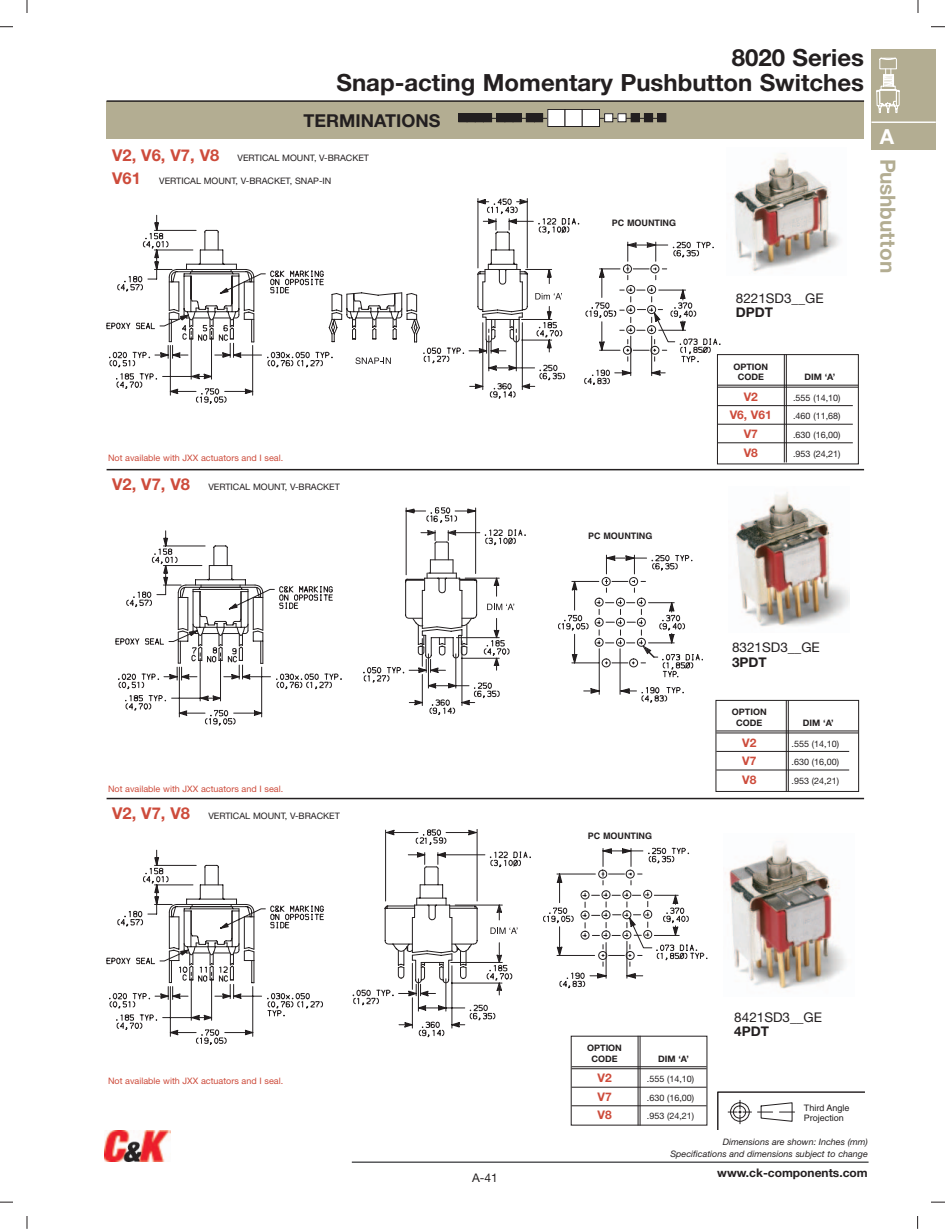
<style>
.page{position:relative;width:945px;height:1229px;background:#fff}
.page>*{position:absolute;margin:0;border:0;box-sizing:border-box;transform-origin:0 0}
.t1{font:700 23.7px/25.2px "Helvetica Neue";color:#231f20;text-align:right}
.t2{font:700 21px "Helvetica Neue";color:#b3ad92}
.t3{font:700 20.7px "Helvetica Neue";color:#fff}
.t4{font:700 17.85px "Helvetica Neue";color:#231f20}
.t5{font:13.35px "Helvetica Neue";color:#231f20}
.t6{font:700 13.35px "Helvetica Neue";color:#231f20}
.t7{font:700 11.85px "Helvetica Neue";color:#cd4b3b}
.t8{font:700 11.85px "Helvetica Neue";color:#231f20}
.t9{font:11.85px "Helvetica Neue";color:#231f20}
.t10{font:8.85px "Helvetica Neue";color:#231f20}
.t11{font:8.85px "Helvetica Neue";color:#cd4b3b}
.t12{font:italic 8.85px/11.9px "Helvetica Neue";color:#231f20;text-align:right}
.t13{font:700 8.85px/10.4px "Helvetica Neue";color:#231f20;text-align:center}
.t14{font:700 8.85px "Helvetica";color:#231f20}
.t15{font:8.85px/10.6px "Helvetica";color:#231f20}
.s1{font-weight:700;font-size:16.35px;color:#cd4b3b}
</style>
<div class="page">
<hr style="left:352px;top:1161px;width:517px;height:1px;background:#57585a">
<svg style="left:0;top:0;width:28px;height:27px"></svg>
<svg style="left:0;top:1201px;width:28px;height:27px"></svg>
<svg style="left:917px;top:1201px;width:28px;height:27px"></svg>
<svg style="left:918px;top:0;width:27px;height:27px"></svg>
<div style="left:14px;top:13px;width:26px;height:27px;background:#fff"></div>
<div style="left:904px;top:13px;width:28px;height:27px;background:#fff"></div>
<div style="left:14px;top:1188px;width:26px;height:27px;background:#fff"></div>
<div style="left:904px;top:1188px;width:28px;height:27px;background:#fff"></div>
<div style="left:872px;top:49px;width:64px;height:101px;background:#b3ad92"></div>
<hr style="left:872px;top:121px;width:64px;height:2px;background:#fff">
<svg style="left:876px;top:57px;width:24px;height:56px"></svg>
<img style="left:104px;top:1130px;width:67px;height:32px">
<svg style="left:717px;top:1091px;width:147px;height:38px"></svg>
<div style="left:107px;top:101px;width:757px;height:37px;background:#b3ad92"></div>
<div style="left:459px;top:114px;width:8px;height:8px;background:#231f20"></div>
<div style="left:459px;top:113px;width:8px;height:9px;border:1px solid #231f20"></div>
<div style="left:467px;top:114px;width:8px;height:8px;background:#231f20"></div>
<div style="left:467px;top:113px;width:9px;height:9px;border:1px solid #231f20"></div>
<div style="left:475px;top:114px;width:8px;height:8px;background:#231f20"></div>
<div style="left:475px;top:113px;width:9px;height:9px;border:1px solid #231f20"></div>
<div style="left:483px;top:114px;width:9px;height:8px;background:#231f20"></div>
<div style="left:483px;top:113px;width:9px;height:9px;border:1px solid #231f20"></div>
<div style="left:497px;top:114px;width:8px;height:8px;background:#231f20"></div>
<div style="left:496px;top:113px;width:9px;height:9px;border:1px solid #231f20"></div>
<div style="left:505px;top:114px;width:8px;height:8px;background:#231f20"></div>
<div style="left:505px;top:113px;width:8px;height:9px;border:1px solid #231f20"></div>
<div style="left:513px;top:114px;width:8px;height:8px;background:#231f20"></div>
<div style="left:513px;top:113px;width:9px;height:9px;border:1px solid #231f20"></div>
<div style="left:526px;top:114px;width:8px;height:8px;background:#231f20"></div>
<div style="left:526px;top:113px;width:9px;height:9px;border:1px solid #231f20"></div>
<div style="left:534px;top:114px;width:9px;height:8px;background:#231f20"></div>
<div style="left:534px;top:113px;width:9px;height:9px;border:1px solid #231f20"></div>
<div style="left:548px;top:109px;width:17px;height:17px;background:#fff"></div>
<div style="left:547px;top:109px;width:18px;height:18px;border:1px solid #231f20"></div>
<div style="left:565px;top:109px;width:17px;height:17px;background:#fff"></div>
<div style="left:565px;top:109px;width:18px;height:18px;border:1px solid #231f20"></div>
<div style="left:582px;top:109px;width:18px;height:17px;background:#fff"></div>
<div style="left:582px;top:109px;width:18px;height:18px;border:1px solid #231f20"></div>
<div style="left:605px;top:114px;width:8px;height:8px;background:#fff"></div>
<div style="left:604px;top:113px;width:9px;height:9px;border:1px solid #231f20"></div>
<div style="left:618px;top:114px;width:8px;height:8px;background:#fff"></div>
<div style="left:618px;top:113px;width:8px;height:9px;border:1px solid #231f20"></div>
<div style="left:631px;top:114px;width:8px;height:8px;background:#231f20"></div>
<div style="left:631px;top:113px;width:9px;height:9px;border:1px solid #231f20"></div>
<div style="left:644px;top:114px;width:9px;height:8px;background:#231f20"></div>
<div style="left:644px;top:113px;width:9px;height:9px;border:1px solid #231f20"></div>
<div style="left:658px;top:114px;width:8px;height:8px;background:#231f20"></div>
<div style="left:657px;top:113px;width:9px;height:9px;border:1px solid #231f20"></div>
<svg style="left:116px;top:530px;width:226px;height:195px"></svg>
<svg style="left:363px;top:507px;width:163px;height:208px"></svg>
<svg style="left:558px;top:554px;width:145px;height:148px"></svg>
<svg style="left:107px;top:829px;width:424px;height:215px"></svg>
<svg style="left:543px;top:847px;width:164px;height:141px"></svg>
<svg style="left:107px;top:198px;width:613px;height:206px"></svg>
<img style="left:734px;top:153px;width:106px;height:119px">
<img style="left:725px;top:844px;width:121px;height:145px">
<img style="left:735px;top:492px;width:114px;height:135px">
<hr style="left:107px;top:797px;width:757px;height:2px;background:#231f20">
<hr style="left:107px;top:469px;width:757px;height:1px;background:#231f20">
<hr style="left:718px;top:385px;width:140px;height:1px;background:#231f20">
<hr style="left:718px;top:387px;width:140px;height:1px;background:#231f20">
<hr style="left:718px;top:405px;width:135px;height:1px;background:#231f20">
<hr style="left:718px;top:424px;width:135px;height:1px;background:#231f20">
<hr style="left:718px;top:442px;width:135px;height:1px;background:#231f20">
<div style="left:717px;top:354px;width:142px;height:110px;border:1px solid #231f20"></div>
<hr style="left:786px;top:354px;width:1px;height:108px;background:#231f20">
<hr style="left:784px;top:354px;width:1px;height:108px;background:#231f20">
<hr style="left:716px;top:730px;width:142px;height:1px;background:#231f20">
<hr style="left:716px;top:732px;width:142px;height:1px;background:#231f20">
<hr style="left:716px;top:751px;width:133px;height:1px;background:#231f20">
<hr style="left:716px;top:769px;width:133px;height:1px;background:#231f20">
<div style="left:716px;top:700px;width:143px;height:92px;border:1px solid #231f20"></div>
<hr style="left:788px;top:700px;width:1px;height:92px;background:#231f20">
<hr style="left:786px;top:700px;width:1px;height:92px;background:#231f20">
<hr style="left:572px;top:1066px;width:135px;height:1px;background:#231f20">
<hr style="left:572px;top:1068px;width:135px;height:1px;background:#231f20">
<hr style="left:572px;top:1086px;width:135px;height:1px;background:#231f20">
<hr style="left:572px;top:1105px;width:135px;height:1px;background:#231f20">
<hr style="left:640px;top:1035px;width:1px;height:90px;background:#231f20">
<hr style="left:638px;top:1035px;width:1px;height:90px;background:#231f20">
<hr style="left:107px;top:100px;width:757px;height:2px;background:#231f20">
<h1 class="t1" style="left:336px;top:47px;width:529px">8020 Series<br>Snap-acting Momentary Pushbutton Switches</h1>
<h3 class="t4" style="left:304px;top:114px;width:138px">TERMINATIONS</h3>
<p class="t10" style="left:112px;top:154px;width:259px"><span class="s1">V2, V6, V7, V8</span> VERTICAL MOUNT, V-BRACKET</p>
<p class="t10" style="left:112px;top:177px;width:221px"><span class="s1">V61</span> VERTICAL MOUNT, V-BRACKET, SNAP-IN</p>
<p class="t14" style="left:612px;top:215px;width:66px">PC MOUNTING</p>
<h3 class="t5" style="left:736px;top:293px;width:89px">8221SD3__GE</h3>
<h3 class="t6" style="left:736px;top:307px;width:39px">DPDT</h3>
<h3 class="t3" style="left:880px;top:123px;width:16px">A</h3>
<h2 class="t2" style="left:901px;top:158px;width:116px;rotate:90deg">Pushbutton</h2>
<p class="t11" style="left:108px;top:455px;width:177px">Not available with JXX actuators and I seal.</p>
<p class="t10" style="left:112px;top:483px;width:229px"><span class="s1">V2, V7, V8</span> VERTICAL MOUNT, V-BRACKET</p>
<p class="t14" style="left:588px;top:528px;width:66px">PC MOUNTING</p>
<p class="t13" style="left:733px;top:362px;width:36px">OPTION<br>CODE</p>
<p class="t13" style="left:804px;top:372px;width:32px">DIM ‘A’</p>
<h3 class="t7" style="left:744px;top:392px;width:16px">V2</h3>
<p class="t10" style="left:793px;top:394px;width:49px">.555 (14,10)</p>
<h3 class="t7" style="left:730px;top:411px;width:44px">V6, V61</h3>
<p class="t10" style="left:793px;top:413px;width:49px">.460 (11,68)</p>
<h3 class="t7" style="left:744px;top:429px;width:16px">V7</h3>
<p class="t10" style="left:793px;top:431px;width:49px">.630 (16,00)</p>
<h3 class="t7" style="left:744px;top:448px;width:16px">V8</h3>
<p class="t10" style="left:793px;top:450px;width:49px">.953 (24,21)</p>
<p class="t11" style="left:108px;top:785px;width:177px">Not available with JXX actuators and I seal.</p>
<p class="t10" style="left:112px;top:812px;width:229px"><span class="s1">V2, V7, V8</span> VERTICAL MOUNT, V-BRACKET</p>
<p class="t14" style="left:588px;top:827px;width:66px">PC MOUNTING</p>
<h3 class="t5" style="left:732px;top:643px;width:89px">8321SD3__GE</h3>
<h3 class="t6" style="left:732px;top:657px;width:36px">3PDT</h3>
<p class="t13" style="left:732px;top:708px;width:36px">OPTION<br>CODE</p>
<p class="t13" style="left:803px;top:718px;width:32px">DIM ‘A’</p>
<h3 class="t7" style="left:742px;top:738px;width:16px">V2</h3>
<p class="t10" style="left:792px;top:740px;width:49px">.555 (14,10)</p>
<h3 class="t7" style="left:742px;top:756px;width:16px">V7</h3>
<p class="t10" style="left:792px;top:758px;width:49px">.630 (16,00)</p>
<h3 class="t7" style="left:742px;top:775px;width:16px">V8</h3>
<p class="t10" style="left:792px;top:777px;width:49px">.953 (24,21)</p>
<p class="t11" style="left:108px;top:1077px;width:177px">Not available with JXX actuators and I seal.</p>
<h3 class="t9" style="left:472px;top:1173px;width:27px">A-41</h3>
<p class="t13" style="left:587px;top:1043px;width:36px">OPTION<br>CODE</p>
<p class="t13" style="left:658px;top:1054px;width:32px">DIM ‘A’</p>
<h3 class="t7" style="left:597px;top:1073px;width:16px">V2</h3>
<p class="t10" style="left:647px;top:1076px;width:49px">.555 (14,10)</p>
<h3 class="t7" style="left:597px;top:1092px;width:16px">V7</h3>
<p class="t10" style="left:647px;top:1094px;width:49px">.630 (16,00)</p>
<h3 class="t7" style="left:597px;top:1111px;width:16px">V8</h3>
<p class="t10" style="left:647px;top:1113px;width:49px">.953 (24,21)</p>
<h3 class="t5" style="left:734px;top:1012px;width:89px">8421SD3__GE</h3>
<h3 class="t6" style="left:734px;top:1026px;width:36px">4PDT</h3>
<p class="t15" style="left:804px;top:1103px;width:47px">Third Angle<br>Projection</p>
<p class="t12" style="left:670px;top:1136px;width:199px">Dimensions are shown: Inches (mm)<br>Specifications and dimensions subject to change</p>
<h3 class="t8" style="left:717px;top:1168px;width:152px">www.ck-components.com</h3>
</div>
